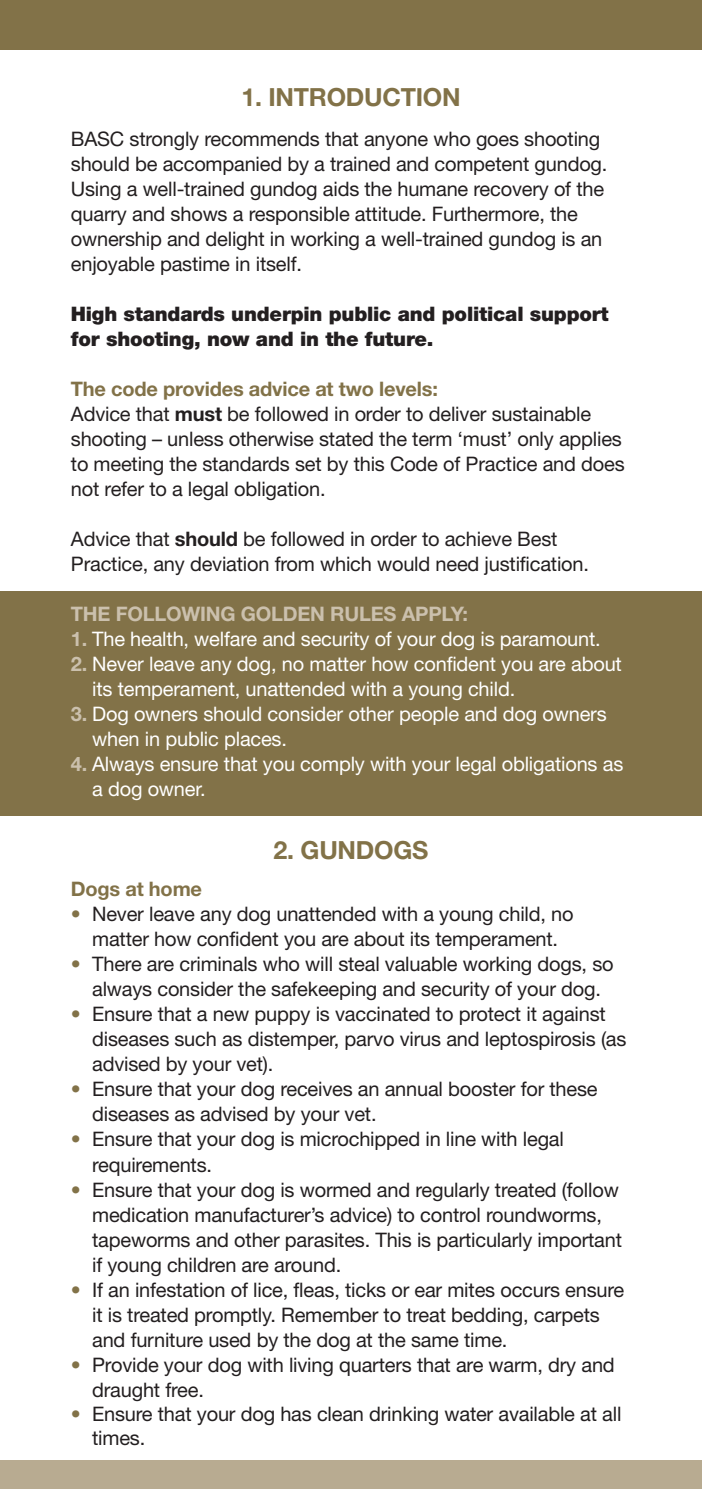
<style>
.page{position:relative;width:702px;height:1489px;background:#fff}
.page>*{position:absolute;margin:0;border:0;box-sizing:border-box;transform-origin:0 0}
.t1{font:700 25px "Helvetica Neue LT";letter-spacing:-.01em;color:#827248}
.t2{font:20px/25px "Helvetica Neue LT";letter-spacing:-.01em;color:#231f20}
.t3{font:20px/25px "Helvetica Neue LT";letter-spacing:-.01em;color:#fff}
.t4{font:900 20px/25px "Helvetica Neue LT";letter-spacing:-.01em;color:#231f20}
.t5{font:700 20px "Helvetica Neue LT";letter-spacing:-.01em;color:#cbc0ad}
.t6{font:700 20px "Helvetica Neue LT";letter-spacing:-.01em;color:#827248}
.s1{font-weight:700;color:#827248}
.s2{font-weight:700}
.s3{font-weight:700;color:#cbc0ad}
</style>
<div class="page">
<div style="left:0;top:590px;width:702px;height:225px;background:#827248"></div>
<div style="left:0;top:0;width:702px;height:50px;background:#827248"></div>
<div style="left:0;top:1460px;width:702px;height:28px;background:#b8ab91"></div>
<p class="t1" style="left:241px;top:82px;width:221px">1. INTRODUCTION</p>
<p class="t2" style="left:71px;top:126px;width:538px">BASC strongly recommends that anyone who goes shooting should be accompanied by a trained and competent gundog.<br>Using a well-trained gundog aids the humane recovery of the quarry and shows a responsible attitude. Furthermore, the ownership and delight in working a well-trained gundog is an enjoyable pastime in itself.</p>
<p class="t4" style="left:71px;top:301px;width:539px">High standards underpin public and political support for shooting, now and in the future.</p>
<p class="t2" style="left:71px;top:376px;width:555px"><span class="s1">The code provides advice at two levels:<br></span>Advice that <span class="s2">must</span> be followed in order to deliver sustainable shooting – unless otherwise stated the term ‘must’ only applies to meeting the standards set by this Code of Practice and does not refer to a legal obligation.</p>
<p class="t2" style="left:71px;top:526px;width:519px">Advice that <span class="s2">should</span> be followed in order to achieve Best<br>Practice, any deviation from which would need justification.</p>
<p class="t5" style="left:71px;top:601px;width:398px">THE FOLLOWING GOLDEN RULES APPLY:</p>
<p class="t3" style="left:71px;top:626px;width:531px"><span class="s3">1.</span> The health, welfare and security of your dog is paramount.</p>
<p class="t3" style="left:92px;top:651px;width:531px;text-indent:-21px"><span class="s3">2.</span> Never leave any dog, no matter how confident you are about its temperament, unattended with a young child.</p>
<p class="t3" style="left:92px;top:701px;width:516px;text-indent:-21px"><span class="s3">3.</span> Dog owners should consider other people and dog owners when in public places.</p>
<p class="t3" style="left:92px;top:751px;width:532px;text-indent:-21px"><span class="s3">4.</span> Always ensure that you comply with your legal obligations as a dog owner.</p>
<p class="t1" style="left:273px;top:834px;width:156px">2. GUNDOGS</p>
<p class="t6" style="left:71px;top:876px;width:133px">Dogs at home</p>
<p class="t2" style="left:71px;top:901px;width:504px;text-align:center"><span class="s1">•</span> Never leave any dog unattended with a young child, no matter how confident you are about its temperament.</p>
<p class="t2" style="left:71px;top:951px;width:544px;text-align:center"><span class="s1">•</span> There are criminals who will steal valuable working dogs, so always consider the safekeeping and security of your dog.</p>
<p class="t2" style="left:92px;top:1001px;width:536px;text-indent:-21px"><span class="s1">•</span> Ensure that a new puppy is vaccinated to protect it against diseases such as distemper, parvo virus and leptospirosis (as advised by your vet).</p>
<p class="t2" style="left:92px;top:1076px;width:507px;text-indent:-21px"><span class="s1">•</span> Ensure that your dog receives an annual booster for these diseases as advised by your vet.</p>
<p class="t2" style="left:92px;top:1126px;width:473px;text-indent:-21px"><span class="s1">•</span> Ensure that your dog is microchipped in line with legal requirements.</p>
<p class="t2" style="left:92px;top:1176px;width:531px;text-indent:-21px"><span class="s1">•</span> Ensure that your dog is wormed and regularly treated (follow medication manufacturer’s advice) to control roundworms, tapeworms and other parasites. This is particularly important if young children are around.</p>
<p class="t2" style="left:92px;top:1276px;width:533px;text-indent:-21px"><span class="s1">•</span> If an infestation of lice, fleas, ticks or ear mites occurs ensure it is treated promptly. Remember to treat bedding, carpets and furniture used by the dog at the same time.</p>
<p class="t2" style="left:92px;top:1351px;width:524px;text-indent:-21px"><span class="s1">•</span> Provide your dog with living quarters that are warm, dry and draught free.</p>
<p class="t2" style="left:92px;top:1400px;width:530px;line-height:24px;text-indent:-21px"><span class="s1">•</span> Ensure that your dog has clean drinking water available at all times.</p>
</div>
